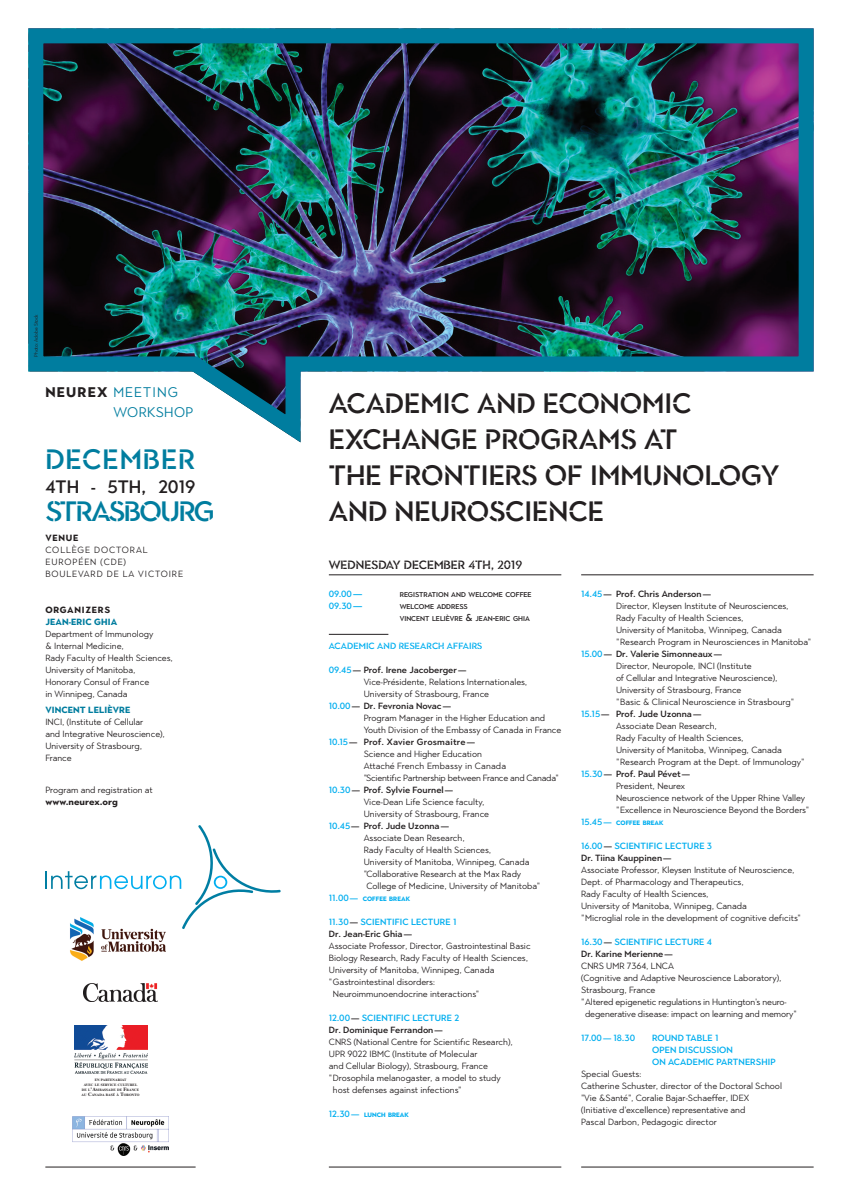
<style>
.page{position:relative;width:842px;height:1191px;background:#fff}
.page>*{position:absolute;margin:0;border:0;box-sizing:border-box;transform-origin:0 0}
.t1{font:500 28px/36px "Town 40 Stencil";color:#231f20}
.t2{font:500 28px "Town 40 Stencil";letter-spacing:-.05em;color:#007d9f}
.t3{font:500 28px "Town 40 Stencil";letter-spacing:.035em;color:#007d9f}
.t4{font:500 18px "Town 80 Text";color:#231f20}
.t5{font:14px/20px "Town 80 Text";letter-spacing:.03em;color:#007d9f}
.t6{font:500 12px "Town 40 Stencil";color:#231f20}
.t7{font:9px/12px "Town 80 Text";color:#231f20}
.t8{font:500 9px/12px "Town 80 Text";letter-spacing:.01em;color:#00aeef}
.t9{font:500 9px "Town 80 Text";color:#231f20}
.t10{font:9px/12px "Town 80 Text";letter-spacing:.1em;color:#231f20}
.t11{font:500 9px "Town 40 Stencil";letter-spacing:.01em;color:#00aeef}
.t12{font:700 9px "Town 80 Text";letter-spacing:.065em;color:#231f20}
.t13{font:700 9px "Town 80 Text";color:#231f20}
.t14{font:500 9px "Town 80 Text";color:#00aeef}
.t15{font:500 7px/12px "Town 80 Text";color:#231f20}
.t16{font:700 6.3px "Town 80 Text";color:#00aeef}
.t17{font:5px "Town 80 Text";letter-spacing:-.01em;color:#231f20}
.t18{font:700 3.5px/5px "Times";letter-spacing:.015em;color:#231f20;text-align:center}
.s1{font-weight:700;color:#231f20}
.s2{font-weight:700;color:#007d9f}
.s3{font-size:5px}
.s4{font-size:10px}
.s5{font-style:inherit}
.s6{font-weight:500;color:#00aeef}
.s7{font-weight:500}
.s8{font-weight:500;font-size:9px}
.s9{color:#231f20}
</style>
<div class="page">
<img style="left:28px;top:28px;width:786px;height:415px">
<hr style="left:329px;top:574px;width:232px;height:1px;background:#231f20">
<hr style="left:329px;top:634px;width:59px;height:1px;background:#231f20">
<hr style="left:581px;top:574px;width:233px;height:1px;background:#231f20">
<hr style="left:329px;top:1166px;width:232px;height:1px;background:#231f20">
<hr style="left:581px;top:1166px;width:233px;height:1px;background:#231f20">
<svg style="left:45px;top:825px;width:236px;height:104px"></svg>
<img style="left:83px;top:983px;width:75px;height:18px">
<img style="left:74px;top:1025px;width:73px;height:49px">
<img style="left:70px;top:917px;width:96px;height:44px">
<img style="left:72px;top:1116px;width:97px;height:39px">
<hr style="left:45px;top:1166px;width:151px;height:1px;background:#231f20">
<p class="t17" style="left:33px;top:357px;width:44px;rotate:-90deg">Photo: Adobe Stock</p>
<p class="t5" style="left:113px;top:382px;width:81px;text-indent:-68px"><span class="s1">NEUREX</span> MEETING<br>WORKSHOP</p>
<p class="t3" style="left:45px;top:443px;width:152px">DECEMBER</p>
<p class="t4" style="left:45px;top:475px;width:152px">4TH - 5TH, 2019</p>
<p class="t2" style="left:45px;top:495px;width:171px">STRASBOURG</p>
<p class="t12" style="left:45px;top:532px;width:35px">VENUE</p>
<p class="t10" style="left:45px;top:543px;width:104px">COLLÈGE DOCTORAL<br>EUROPÉEN (CDE)</p>
<p class="t10" style="left:45px;top:567px;width:139px">BOULEVARD DE LA VICTOIRE</p>
<p class="t12" style="left:45px;top:604px;width:66px">ORGANIZERS</p>
<p class="t7" style="left:45px;top:615px;width:129px"><span class="s2">JEAN-ERIC GHIA<br></span>Department of Immunology<br>&amp; Internal Medicine,<br>Rady Faculty of Health Sciences,<br>University of Manitoba,<br>Honorary Consul of France<br>in Winnipeg, Canada</p>
<p class="t7" style="left:45px;top:703px;width:121px"><span class="s2">VINCENT LELIÈVRE<br></span>INCI, (Institute of Cellular<br>and Integrative Neuroscience),<br>University of Strasbourg,<br>France</p>
<p class="t7" style="left:45px;top:783px;width:109px">Program and registration at</p>
<p class="t13" style="left:45px;top:796px;width:74px">www.neurex.org</p>
<p class="t18" style="left:82px;top:1076px;width:59px">EN PARTENARIAT<br>AVEC LE SERVICE CULTUREL<br>DE L<span class="s3">’A</span>MBASSADE DE <span class="s3">F</span>RANCE</p>
<p class="t18" style="left:82px;top:1091px;width:59px">AU <span class="s3">C</span>ANADA BASÉ À <span class="s3">T</span>ORONTO</p>
<p class="t1" style="left:329px;top:385px;width:452px">ACADEMIC AND ECONOMIC<br>EXCHANGE PROGRAMS AT<br>THE FRONTIERS OF IMMUNOLOGY<br>AND NEUROSCIENCE</p>
<p class="t6" style="left:329px;top:558px;width:195px">WEDNESDAY DECEMBER 4TH, 2019</p>
<p class="t8" style="left:329px;top:587px;width:35px">09.00<span class="s4">—</span></p>
<p class="t15" style="left:400px;top:588px;width:133px">REGISTRATION AND WELCOME COFFEE</p>
<p class="t14" style="left:329px;top:600px;width:35px">09.3<span class="s5">0</span><span class="s4">—</span></p>
<p class="t15" style="left:400px;top:600px;width:132px">WELCOME ADDRESS<br>VINCENT LELIÈVRE <span class="s4">&amp;</span> JEAN<span class="s4">-</span>ERIC GHIA</p>
<p class="t11" style="left:329px;top:640px;width:155px">ACADEMIC AND RESEARCH AFFAIRS</p>
<p class="t7" style="left:364px;top:663px;width:165px;text-indent:-35px"><span class="s6">09.45</span><span class="s7">— Prof. Irene Jacoberger—<br></span>Vice-Présidente, Relations Internationales,<br>University of Strasbourg, France</p>
<p class="t7" style="left:364px;top:699px;width:199px;text-indent:-35px"><span class="s6">10.00</span><span class="s7">— Dr. Fevronia Novac—<br></span>Program Manager in the Higher Education and<br>Youth Division of the Embassy of Canada in France</p>
<p class="t7" style="left:364px;top:735px;width:196px;text-indent:-35px"><span class="s6">10.15</span><span class="s7">— Prof. Xavier Grosmaitre—<br></span>Science and Higher Education<br>Attaché French Embassy in Canada<br>"Scientific Partnership between France and Canada"</p>
<p class="t7" style="left:364px;top:783px;width:127px;text-indent:-35px"><span class="s6">10.30</span><span class="s7">— Prof. Sylvie Fournel—<br></span>Vice-Dean Life Science faculty,<br>University of Strasbourg, France</p>
<p class="t7" style="left:364px;top:819px;width:178px;text-indent:-35px"><span class="s6">10.45</span><span class="s7">— Prof. Jude Uzonna—<br></span>Associate Dean Research,<br>Rady Faculty of Health Sciences,<br>University of Manitoba, Winnipeg, Canada "Collaborative Research at the Max Rady College of Medicine, University of Manitoba"</p>
<p class="t16" style="left:329px;top:894px;width:83px"><span class="s8">11.00—</span> COFFEE BREAK</p>
<p class="t8" style="left:329px;top:915px;width:129px">11.30<span class="s9">—</span> SCIENTIFIC LECTURE 1</p>
<p class="t7" style="left:329px;top:927px;width:203px"><span class="s7">Dr. Jean-Eric Ghia—<br></span>Associate Professor, Director, Gastrointestinal Basic Biology Research, Rady Faculty of Health Sciences, University of Manitoba, Winnipeg, Canada</p>
<p class="t7" style="left:333px;top:975px;width:147px;text-indent:-4px">" Gastrointestinal disorders:<br>Neuroimmunoendocrine interactions"</p>
<p class="t8" style="left:329px;top:1011px;width:132px">12.00<span class="s9">—</span> SCIENTIFIC LECTURE 2</p>
<p class="t9" style="left:329px;top:1024px;width:115px">Dr. Dominique Ferrandon—</p>
<p class="t7" style="left:329px;top:1035px;width:185px">CNRS (National Centre for Scientific Research),<br>UPR 9022 IBMC (Institute of Molecular<br>and Cellular Biology), Strasbourg, France</p>
<p class="t7" style="left:333px;top:1071px;width:169px;text-indent:-4px">" Drosophila melanogaster, a model to study host defenses against infections"</p>
<p class="t16" style="left:329px;top:1110px;width:82px"><span class="s8">12.30—</span> LUNCH BREAK</p>
<p class="t7" style="left:616px;top:587px;width:196px;text-indent:-35px"><span class="s6">14.45</span><span class="s7">— Prof. Chris Anderson—<br></span>Director, Kleysen Institute of Neurosciences,<br>Rady Faculty of Health Sciences,<br>University of Manitoba, Winnipeg, Canada<br>" Research Program in Neurosciences in Manitoba"</p>
<p class="t7" style="left:616px;top:647px;width:179px;text-indent:-35px"><span class="s6">15.00</span><span class="s7">— Dr. Valerie Simonneaux—<br></span>Director, Neuropole, INCI (Institute<br>of Cellular and Integrative Neuroscience), University of Strasbourg, France<br>" Basic &amp; Clinical Neuroscience in Strasbourg"</p>
<p class="t7" style="left:616px;top:707px;width:190px;text-indent:-35px"><span class="s6">15.15</span><span class="s7">— Prof. Jude Uzonna—<br></span>Associate Dean Research,<br>Rady Faculty of Health Sciences,<br>University of Manitoba, Winnipeg, Canada<br>" Research Program at the Dept. of Immunology"</p>
<p class="t7" style="left:616px;top:767px;width:194px;text-indent:-35px"><span class="s6">15.30</span><span class="s7">— Prof. Paul Pévet—<br></span>President, Neurex<br>Neuroscience network of the Upper Rhine Valley " Excellence in Neuroscience Beyond the Borders"</p>
<p class="t16" style="left:581px;top:818px;width:84px"><span class="s8">15.45—</span> COFFEE BREAK</p>
<p class="t8" style="left:581px;top:839px;width:132px">16.00<span class="s9">—</span> SCIENTIFIC LECTURE 3</p>
<p class="t9" style="left:581px;top:852px;width:92px">Dr. Tiina Kauppinen—</p>
<p class="t7" style="left:581px;top:863px;width:215px">Associate Professor, Kleysen Institute of Neuroscience, Dept. of Pharmacology and Therapeutics,<br>Rady Faculty of Health Sciences,<br>University of Manitoba, Winnipeg, Canada</p>
<p class="t7" style="left:581px;top:911px;width:221px">" Microglial role in the development of cognitive deficits"</p>
<p class="t8" style="left:581px;top:935px;width:132px">16.30<span class="s9">—</span> SCIENTIFIC LECTURE 4</p>
<p class="t9" style="left:581px;top:948px;width:93px">Dr. Karine Merienne—</p>
<p class="t7" style="left:581px;top:959px;width:94px">CNRS UMR 7364, LNCA</p>
<p class="t7" style="left:581px;top:971px;width:202px">(Cognitive and Adaptive Neuroscience Laboratory),</p>
<p class="t7" style="left:581px;top:983px;width:76px">Strasbourg, France</p>
<p class="t7" style="left:581px;top:995px;width:207px">" Altered epigenetic regulations in Huntington's neuro-</p>
<p class="t7" style="left:585px;top:1007px;width:213px">degenerative disease: impact on learning and memory"</p>
<p class="t8" style="left:581px;top:1031px;width:55px">17.00— 18.30</p>
<p class="t8" style="left:652px;top:1031px;width:125px">ROUND TABLE 1<br>OPEN DISCUSSION<br>ON ACADEMIC PARTNERSHIP</p>
<p class="t7" style="left:581px;top:1067px;width:202px">Special Guests:<br>Catherine Schuster, director of the Doctoral School "Vie &amp;Santé", Coralie Bajar-Schaeffer, IDEX (Initiative d'excellence) representative and<br>Pascal Darbon, Pedagogic director</p>
</div>
